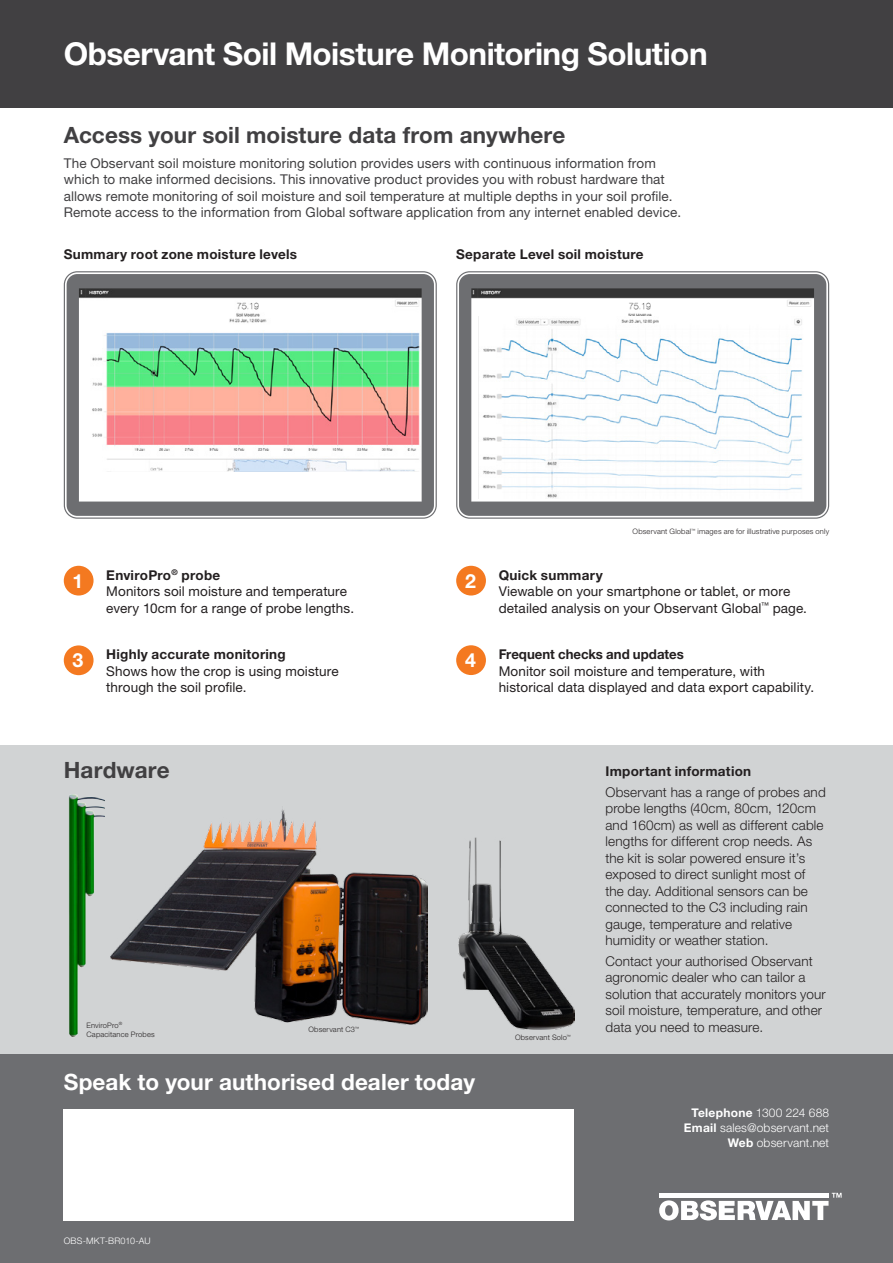
<style>
.page{position:relative;width:893px;height:1263px;background:#fff}
.page>*{position:absolute;margin:0;border:0;box-sizing:border-box;transform-origin:0 0}
.t1{font:700 31.5px "Helvetica Neue LT Std";letter-spacing:-.015em;color:#fff}
.t2{font:700 22.5px "Helvetica Neue LT Std";letter-spacing:.005em;color:#414042}
.t3{font:700 22.5px "Helvetica Neue LT Std";letter-spacing:.005em;color:#fff}
.t4{font:700 19.5px "Helvetica Neue LT Std";color:#fff}
.t5{font:300 13.5px/16.5px "Helvetica Neue LT Std";letter-spacing:.01em;color:#231f20}
.t6{font:13.5px/16.5px "Helvetica Neue LT Std";letter-spacing:.01em;color:#414042}
.t7{font:13.5px/16.5px "Helvetica Neue LT Std";letter-spacing:.01em;color:#231f20}
.t8{font:700 13.5px "Helvetica Neue LT Std";letter-spacing:.02em;color:#231f20}
.t9{font:700 13.5px "Helvetica Neue LT Std";color:#231f20}
.t10{font:300 12px/15px "Helvetica Neue LT Std";letter-spacing:.015em;color:#fff;text-align:right}
.t11{font:300 9px "Helvetica Neue LT Std";letter-spacing:.02em;color:#fff}
.t12{font:300 7.5px "Helvetica Neue LT Std";letter-spacing:.025em;color:#231f20}
.t13{font:300 4.35px "Helvetica Neue LT Std";color:#231f20}
.s1{font-weight:700}
</style>
<div class="page">
<div style="left:0;top:745px;width:893px;height:309px;background:#d1d3d4"></div>
<div style="left:64px;top:271px;width:373px;height:248px;border:1px solid #6d6e71;border-radius:13px"></div>
<svg style="left:67px;top:274px;width:367px;height:242px"></svg>
<div style="left:456px;top:271px;width:373px;height:248px;border:1px solid #6d6e71;border-radius:13px"></div>
<svg style="left:459px;top:274px;width:367px;height:242px;fill:#6d6e71"></svg>
<div style="left:0;top:0;width:893px;height:108px;background:#414042"></div>
<div style="left:456px;top:566px;width:30px;height:29px;background:#f47920;border-radius:50%"></div>
<div style="left:456px;top:645px;width:30px;height:30px;background:#f47920;border-radius:50%"></div>
<div style="left:64px;top:645px;width:30px;height:30px;background:#f47920;border-radius:50%"></div>
<div style="left:64px;top:566px;width:30px;height:29px;background:#f47920;border-radius:50%"></div>
<div style="left:0;top:1054px;width:893px;height:209px;background:#6d6e71"></div>
<div style="left:64px;top:1109px;width:510px;height:111px;background:#fff"></div>
<svg style="left:659px;top:1193px;width:183px;height:27px"></svg>
<div style="left:659px;top:1193px;width:169px;height:5px;background:#fff"></div>
<img style="left:111px;top:809px;width:316px;height:216px">
<div style="left:475px;top:316px;width:334px;height:183px;background:linear-gradient(to bottom,#fff,#fff)"></div>
<img style="left:479px;top:316px;width:328px;height:182px">
<img style="left:458px;top:837px;width:116px;height:192px">
<img style="left:69px;top:794px;width:36px;height:243px">
<h1 class="t1" style="left:64px;top:34px;width:645px">Observant Soil Moisture Monitoring Solution</h1>
<h2 class="t2" style="left:64px;top:121px;width:503px">Access your soil moisture data from anywhere</h2>
<p class="t6" style="left:64px;top:154px;width:619px">The Observant soil moisture monitoring solution provides users with continuous information from which to make informed decisions. This innovative product provides you with robust hardware that allows remote monitoring of soil moisture and soil temperature at multiple depths in your soil profile.<br>Remote access to the information from Global software application from any internet enabled device.</p>
<p class="t8" style="left:64px;top:246px;width:235px">Summary root zone moisture levels</p>
<p class="t8" style="left:456px;top:246px;width:189px">Separate Level soil moisture</p>
<h3 class="t4" style="left:73px;top:569px;width:12px">1</h3>
<h3 class="t4" style="left:73px;top:648px;width:12px">3</h3>
<p class="t7" style="left:106px;top:566px;width:249px"><span class="s1">EnviroPro</span><sup>®</sup> <span class="s1">probe<br></span>Monitors soil moisture and temperature every 10cm for a range of probe lengths.</p>
<p class="t8" style="left:106px;top:646px;width:181px">Highly accurate monitoring</p>
<p class="t7" style="left:106px;top:663px;width:234px">Shows how the crop is using moisture through the soil profile.</p>
<h3 class="t4" style="left:465px;top:569px;width:12px">2</h3>
<h3 class="t4" style="left:465px;top:648px;width:12px">4</h3>
<p class="t12" style="left:633px;top:527px;width:198px">Observant Global<sup>™</sup> images are for illustrative purposes only</p>
<p class="t8" style="left:499px;top:566px;width:105px">Quick summary</p>
<p class="t7" style="left:499px;top:583px;width:310px">Viewable on your smartphone or tablet, or more detailed analysis on your Observant Global<sup>™</sup> page.</p>
<p class="t9" style="left:499px;top:646px;width:187px">Frequent checks and updates</p>
<p class="t7" style="left:499px;top:662px;width:317px">Monitor soil moisture and temperature, with historical data displayed and data export capability.</p>
<h2 class="t2" style="left:64px;top:756px;width:107px">Hardware</h2>
<p class="t13" style="left:119px;top:1021px;width:5px">®</p>
<p class="t12" style="left:87px;top:1029px;width:70px">Capacitance Probes</p>
<p class="t12" style="left:515px;top:1033px;width:57px">Observant Solo<sup>™</sup></p>
<p class="t12" style="left:87px;top:1020px;width:34px">EnviroPro</p>
<p class="t13" style="left:355px;top:1025px;width:6px">™</p>
<p class="t12" style="left:308px;top:1025px;width:48px">Observant C3</p>
<h2 class="t3" style="left:64px;top:1068px;width:413px">Speak to your authorised dealer today</h2>
<p class="t8" style="left:605px;top:763px;width:147px">Important information</p>
<p class="t5" style="left:605px;top:783px;width:222px">Observant has a range of probes and probe lengths (40cm, 80cm, 120cm and 160cm) as well as different cable lengths for different crop needs. As the kit is solar powered ensure it’s exposed to direct sunlight most of the day. Additional sensors can be connected to the C3 including rain gauge, temperature and relative humidity or weather station.</p>
<p class="t5" style="left:605px;top:952px;width:222px">Contact your authorised Observant agronomic dealer who can tailor a solution that accurately monitors your soil moisture, temperature, and other data you need to measure.</p>
<p class="t10" style="left:684px;top:1105px;width:147px"><span class="s1">Telephone</span> 1300 224 688<br><span class="s1">Email</span> sales@observant.net<br><span class="s1">Web</span> observant.net</p>
<p class="t11" style="left:64px;top:1235px;width:88px">OBS-MKT-BR010-AU</p>
</div>
